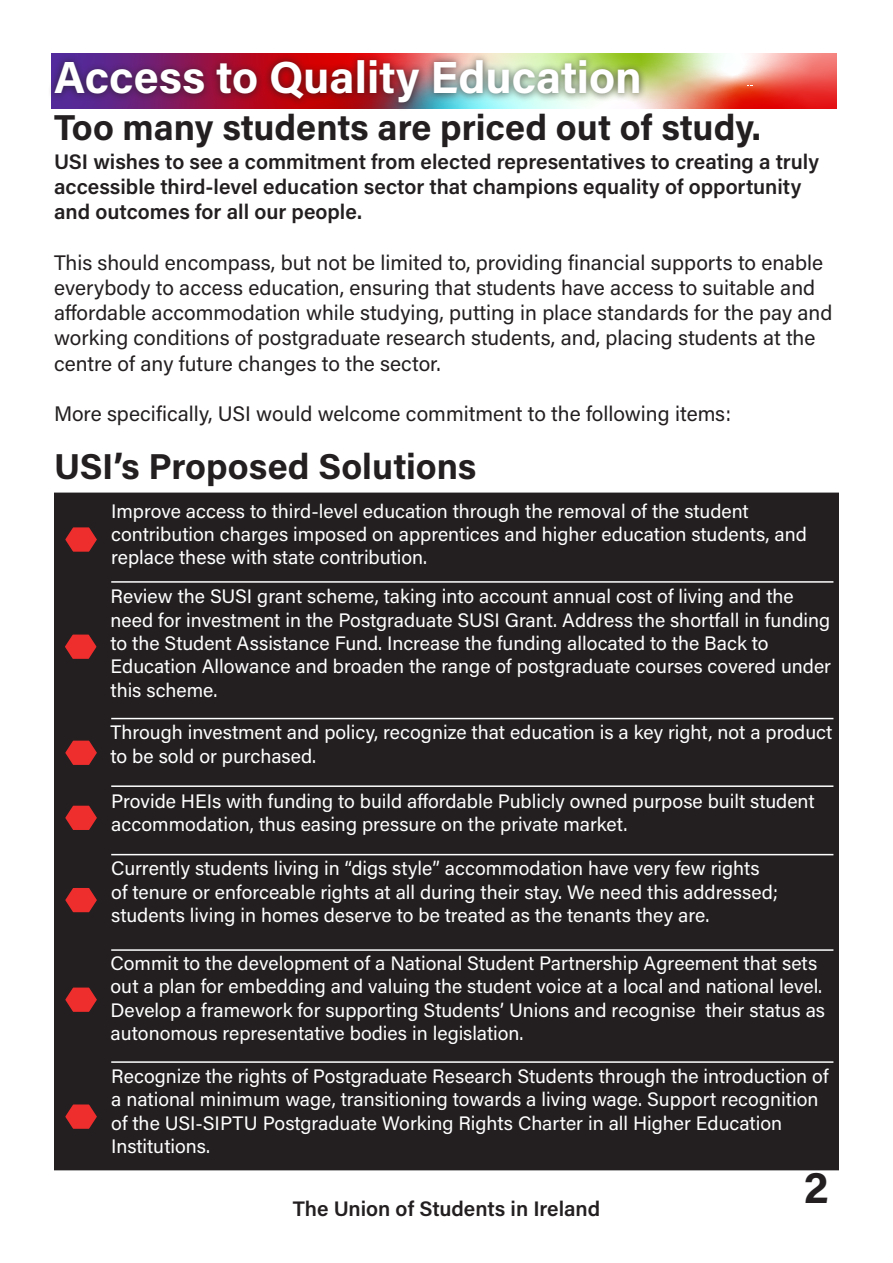
<style>
.page{position:relative;width:893px;height:1263px;background:#fff}
.page>*{position:absolute;margin:0;border:0;box-sizing:border-box;transform-origin:0 0}
.LUMINATEDHEADER{font:700 45px "Acumin Pro";color:#fff}
.t1{font:700 45px "Acumin Pro";color:#231f20}
.PROPOSALS_HEADER_cop{font:700 36px "Acumin Pro";color:#231f20}
.LETTER_PAGE_BODY{font:21px/25.2px "Acumin Pro";color:#231f20}
.Letter_Page_Headline{font:600 21px/25.2px "Acumin Pro";color:#231f20}
.PROPOSALS_W_O_B{font:19.5px/23.4px "Acumin Pro";color:#fff}
</style>
<div class="page">
<svg style="left:647px;top:53px;width:190px;height:55px;background:#e59076"></svg>
<div style="left:47px;top:52px;width:600px;height:59px;background:#231f20;opacity:.75"></div>
<div style="left:55px;top:493px;width:783px;height:676px;background:#231f20"></div>
<svg style="left:65px;top:527px;width:32px;height:25px"></svg>
<svg style="left:65px;top:634px;width:32px;height:25px"></svg>
<svg style="left:65px;top:740px;width:32px;height:25px"></svg>
<svg style="left:65px;top:888px;width:32px;height:25px"></svg>
<svg style="left:65px;top:987px;width:32px;height:25px"></svg>
<svg style="left:65px;top:1104px;width:32px;height:25px"></svg>
<hr style="left:111px;top:581px;width:722px;height:2px;background:#fff">
<hr style="left:111px;top:718px;width:722px;height:1px;background:#fff">
<hr style="left:111px;top:785px;width:722px;height:2px;background:#fff">
<hr style="left:111px;top:854px;width:722px;height:1px;background:#fff">
<hr style="left:111px;top:949px;width:722px;height:2px;background:#fff">
<hr style="left:111px;top:1061px;width:722px;height:2px;background:#fff">
<svg style="left:65px;top:805px;width:32px;height:25px"></svg>
<p class="LUMINATEDHEADER" style="left:54px;top:46px;width:589px">Access to Quality Education</p>
<p class="PROPOSALS_HEADER_cop" style="left:54px;top:102px;width:708px">Too many students are priced out of study.</p>
<p class="Letter_Page_Headline" style="left:54px;top:148px;width:767px">USI wishes to see a commitment from elected representatives to creating a truly accessible third-level education sector that champions equality of opportunity and outcomes for all our people.</p>
<p class="LETTER_PAGE_BODY" style="left:54px;top:249px;width:780px">This should encompass, but not be limited to, providing financial supports to enable everybody to access education, ensuring that students have access to suitable and affordable accommodation while studying, putting in place standards for the pay and working conditions of postgraduate research students, and, placing students at the centre of any future changes to the sector.</p>
<p class="LETTER_PAGE_BODY" style="left:54px;top:400px;width:678px">More specifically, USI would welcome commitment to the following items:</p>
<p class="PROPOSALS_HEADER_cop" style="left:54px;top:441px;width:424px">USI’s Proposed Solutions</p>
<p class="PROPOSALS_W_O_B" style="left:111px;top:498px;width:697px">Improve access to third-level education through the removal of the student contribution charges imposed on apprentices and higher education students, and replace these with state contribution.</p>
<p class="PROPOSALS_W_O_B" style="left:111px;top:584px;width:722px">Review the SUSI grant scheme, taking into account annual cost of living and the need for investment in the Postgraduate SUSI Grant. Address the shortfall in funding to the Student Assistance Fund. Increase the funding allocated to the Back to Education Allowance and broaden the range of postgraduate courses covered under this scheme.</p>
<p class="PROPOSALS_W_O_B" style="left:111px;top:720px;width:723px">Through investment and policy, recognize that education is a key right, not a product to be sold or purchased.</p>
<p class="PROPOSALS_W_O_B" style="left:111px;top:788px;width:705px">Provide HEIs with funding to build affordable Publicly owned purpose built student accommodation, thus easing pressure on the private market.</p>
<p class="PROPOSALS_W_O_B" style="left:111px;top:856px;width:668px">Currently students living in “digs style” accommodation have very few rights of tenure or enforceable rights at all during their stay. We need this addressed; students living in homes deserve to be treated as the tenants they are.</p>
<p class="PROPOSALS_W_O_B" style="left:111px;top:950px;width:716px">Commit to the development of a National Student Partnership Agreement that sets out a plan for embedding and valuing the student voice at a local and national level.<br>Develop a framework for supporting Students’ Unions and recognise their status as autonomous representative bodies in legislation.</p>
<p class="PROPOSALS_W_O_B" style="left:111px;top:1063px;width:719px">Recognize the rights of Postgraduate Research Students through the introduction of a national minimum wage, transitioning towards a living wage. Support recognition of the USI-SIPTU Postgraduate Working Rights Charter in all Higher Education Institutions.</p>
<p class="Letter_Page_Headline" style="left:293px;top:1195px;width:309px">The Union of Students in Ireland</p>
<h1 class="t1" style="left:804px;top:1156px;width:26px">2</h1>
</div>
